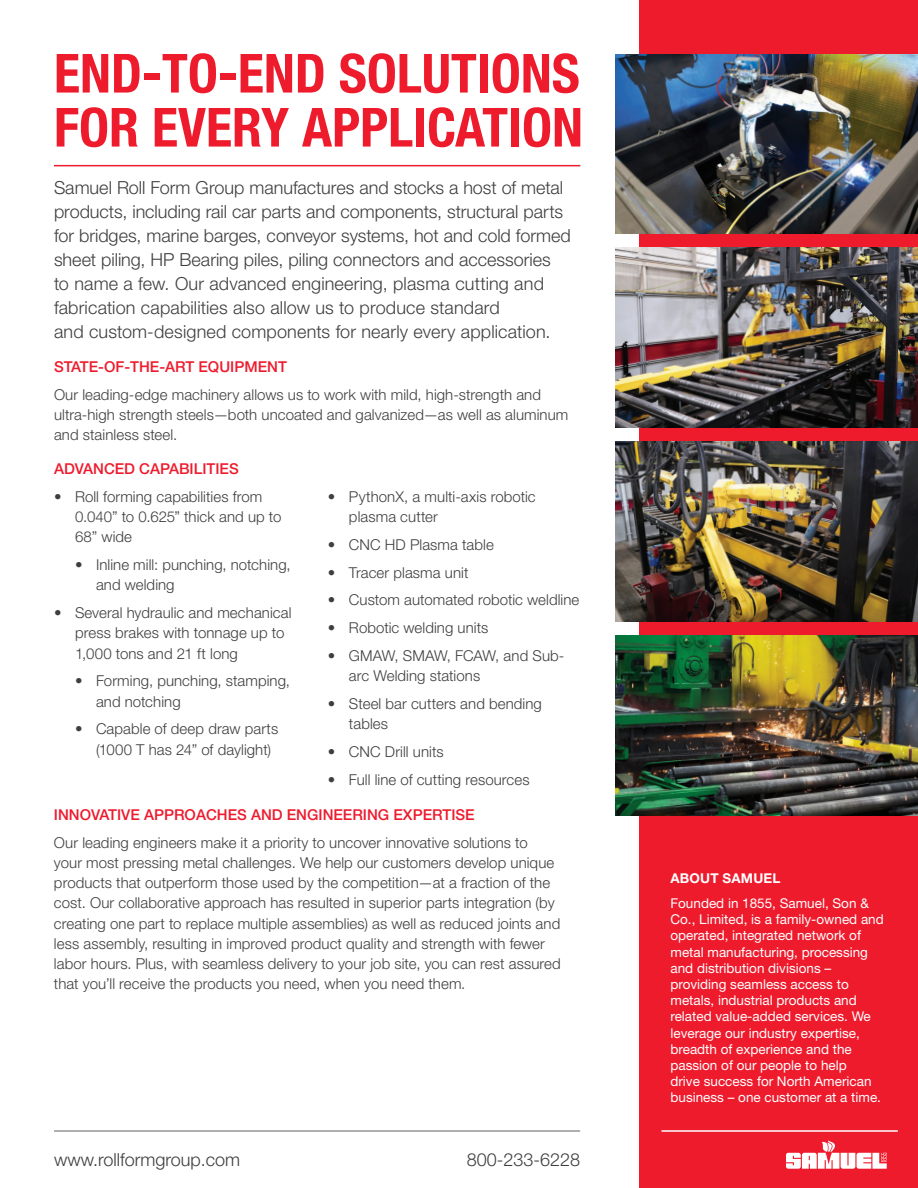
<style>
.page{position:relative;width:918px;height:1188px;background:#fff}
.page>*{position:absolute;margin:0;border:0;box-sizing:border-box;transform-origin:0 0}
.t1{font:700 condensed 54px/54px "Helvetica Neue LT Std";color:#ee1b2d}
.t2{font:300 18px/24px "Helvetica Neue LT Std";color:#3e3e3f}
.t3{font:300 15px/20.2px "Helvetica Neue LT Std";letter-spacing:.005em;color:#3e3e3f}
.t4{font:500 15px "Helvetica Neue LT Std";color:#ee1b2d}
.t5{font:13.5px/16.2px "Helvetica Neue LT Std";color:#fff}
.t6{font:700 13.5px "Helvetica Neue LT Std";letter-spacing:.015em;color:#fff}
</style>
<div class="page">
<div style="left:639px;top:0;width:279px;height:1188px;background:#ee1b2d"></div>
<hr style="left:54px;top:1130px;width:526px;height:2px;background:#939598">
<hr style="left:662px;top:1130px;width:236px;height:2px;background:#fff">
<svg style="left:786px;top:1140px;width:101px;height:29px"></svg>
<img style="left:616px;top:248px;width:302px;height:180px">
<img style="left:616px;top:442px;width:302px;height:180px">
<img style="left:616px;top:636px;width:302px;height:180px">
<hr style="left:54px;top:165px;width:526px;height:1px;background:#ee1b2d">
<img style="left:616px;top:54px;width:302px;height:180px">
<h1 class="t1" style="left:54px;top:46px;width:531px">END-TO-END SOLUTIONS<br>FOR EVERY APPLICATION</h1>
<p class="t2" style="left:54px;top:176px;width:518px">Samuel Roll Form Group manufactures and stocks a host of metal products, including rail car parts and components, structural parts for bridges, marine barges, conveyor systems, hot and cold formed sheet piling, HP Bearing piles, piling connectors and accessories<br>to name a few. Our advanced engineering, plasma cutting and fabrication capabilities also allow us to produce standard<br>and custom-designed components for nearly every application.</p>
<p class="t4" style="left:54px;top:358px;width:234px">STATE-OF-THE-ART EQUIPMENT</p>
<p class="t3" style="left:54px;top:384px;width:516px">Our leading-edge machinery allows us to work with mild, high-strength and ultra-high strength steels—both uncoated and galvanized—as well as aluminum and stainless steel.</p>
<p class="t4" style="left:54px;top:460px;width:186px">ADVANCED CAPABILITIES</p>
<p class="t3" style="left:75px;top:486px;width:208px;text-indent:-21px">• Roll forming capabilities from<br>0.040” to 0.625” thick and up to<br>68” wide</p>
<p class="t3" style="left:96px;top:554px;width:196px;text-indent:-21px">• Inline mill: punching, notching, and welding</p>
<p class="t3" style="left:75px;top:602px;width:218px;text-indent:-21px">• Several hydraulic and mechanical press brakes with tonnage up to<br>1,000 tons and 21 ft long</p>
<p class="t3" style="left:96px;top:671px;width:196px;text-indent:-21px">• Forming, punching, stamping, and notching</p>
<p class="t3" style="left:96px;top:719px;width:184px;text-indent:-21px">• Capable of deep draw parts (1000 T has 24” of daylight)</p>
<p class="t3" style="left:349px;top:486px;width:188px;text-indent:-21px">• PythonX, a multi-axis robotic plasma cutter</p>
<p class="t3" style="left:328px;top:534px;width:167px">• CNC HD Plasma table</p>
<p class="t3" style="left:328px;top:562px;width:142px">• Tracer plasma unit</p>
<p class="t3" style="left:328px;top:590px;width:253px">• Custom automated robotic weldline</p>
<p class="t3" style="left:328px;top:617px;width:162px">• Robotic welding units</p>
<p class="t3" style="left:349px;top:645px;width:217px;text-indent:-21px">• GMAW, SMAW, FCAW, and Sub&shy;arc Welding stations</p>
<p class="t3" style="left:349px;top:693px;width:194px;text-indent:-21px">• Steel bar cutters and bending tables</p>
<p class="t3" style="left:328px;top:741px;width:117px">• CNC Drill units</p>
<p class="t3" style="left:328px;top:769px;width:203px">• Full line of cutting resources</p>
<p class="t4" style="left:54px;top:806px;width:422px">INNOVATIVE APPROACHES AND ENGINEERING EXPERTISE</p>
<p class="t3" style="left:54px;top:832px;width:508px">Our leading engineers make it a priority to uncover innovative solutions to<br>your most pressing metal challenges. We help our customers develop unique products that outperform those used by the competition—at a fraction of the cost. Our collaborative approach has resulted in superior parts integration (by creating one part to replace multiple assemblies) as well as reduced joints and less assembly, resulting in improved product quality and strength with fewer labor hours. Plus, with seamless delivery to your job site, you can rest assured that you’ll receive the products you need, when you need them.</p>
<p class="t2" style="left:54px;top:1147px;width:188px">www.rollformgroup.com</p>
<p class="t2" style="left:467px;top:1147px;width:115px">800-233-6228</p>
<p class="t6" style="left:670px;top:870px;width:112px">ABOUT SAMUEL</p>
<p class="t5" style="left:670px;top:895px;width:215px">Founded in 1855, Samuel, Son &amp;<br>Co., Limited, is a family-owned and operated, integrated network of metal manufacturing, processing and distribution divisions – providing seamless access to metals, industrial products and related value-added services. We leverage our industry expertise, breadth of experience and the passion of our people to help<br>drive success for North American business – one customer at a time.</p>
</div>
